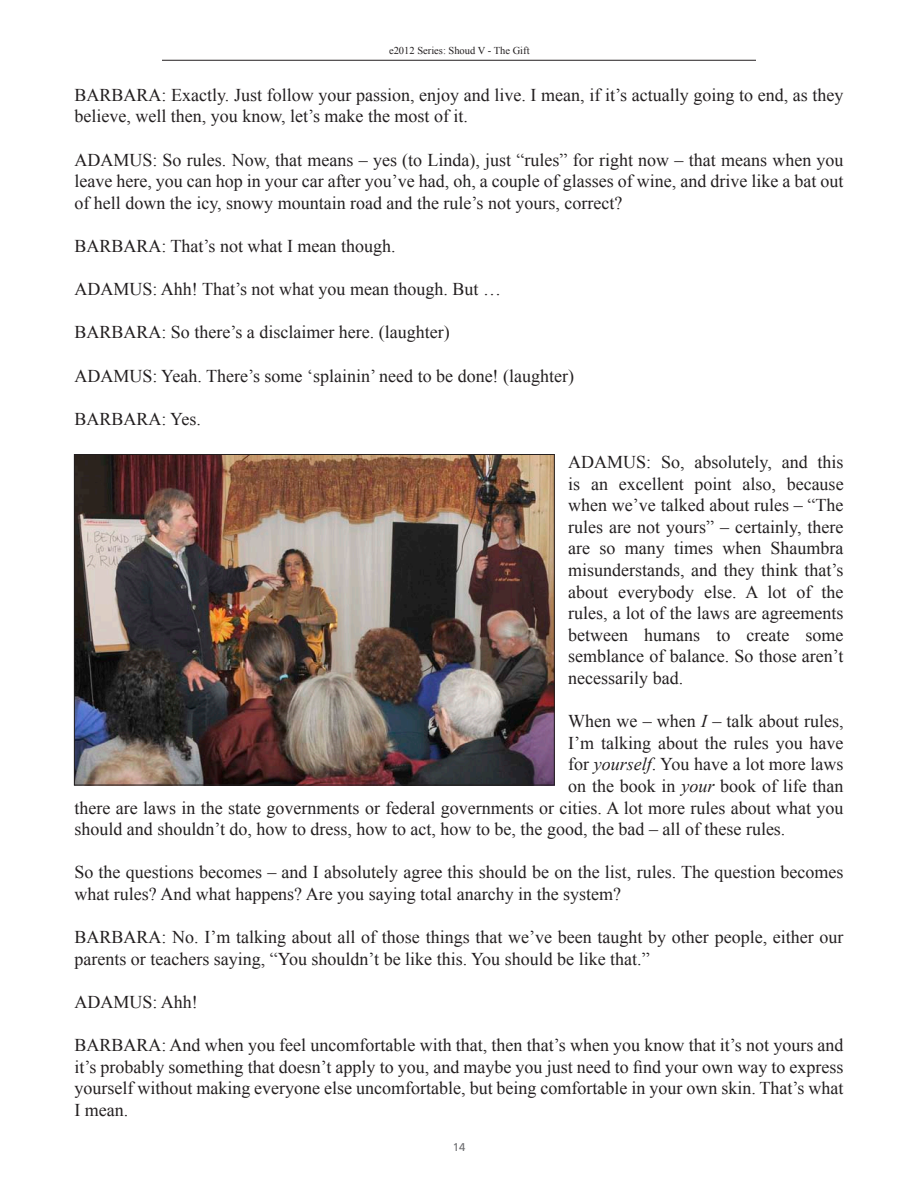
<style>
.page{position:relative;width:918px;height:1188px;background:#fff}
.page>*{position:absolute;margin:0;border:0;box-sizing:border-box;transform-origin:0 0}
.t1{font:18px/21.6px "Times New Roman";color:#231f20}
.t2{font:11.25px "Frutiger";color:#6c6d70}
.t3{font:10.5px "Times New Roman";color:#231f20}
.s1{font-style:italic}
</style>
<div class="page">
<hr style="left:162px;top:60px;width:594px;height:1px;background:#231f20">
<img style="left:76px;top:456px;width:477px;height:327px">
<div style="left:74px;top:454px;width:481px;height:331px;border:1px solid #231f20"></div>
<p class="t3" style="left:389px;top:43px;width:142px">e2012 Series: Shoud V - The Gift</p>
<p class="t1" style="left:74px;top:84px;width:771px">BARBARA: Exactly. Just follow your passion, enjoy and live. I mean, if it’s actually going to end, as they believe, well then, you know, let’s make the most of it.</p>
<p class="t1" style="left:74px;top:148px;width:771px;text-align:justify">ADAMUS: So rules. Now, that means – yes (to Linda), just “rules” for right now – that means when you leave here, you can hop in your car after you’ve had, oh, a couple of glasses of wine, and drive like a bat out of hell down the icy, snowy mountain road and the rule’s not yours, correct?</p>
<p class="t1" style="left:74px;top:235px;width:323px">BARBARA: That’s not what I mean though.</p>
<p class="t1" style="left:74px;top:278px;width:428px">ADAMUS: Ahh! That’s not what you mean though. But …</p>
<p class="t1" style="left:74px;top:321px;width:377px">BARBARA: So there’s a disclaimer here. (laughter)</p>
<p class="t1" style="left:74px;top:364px;width:501px">ADAMUS: Yeah. There’s some ‘splainin’ need to be done! (laughter)</p>
<p class="t1" style="left:74px;top:408px;width:128px">BARBARA: Yes.</p>
<p class="t1" style="left:568px;top:451px;width:277px;text-align:justify">ADAMUS: So, absolutely, and this is an excellent point also, because when we’ve talked about rules – “The rules are not yours” – certainly, there are so many times when Shaumbra misunderstands, and they think that’s about everybody else. A lot of the rules, a lot of the laws are agreements between humans to create some semblance of balance. So those aren’t necessarily bad.</p>
<p class="t1" style="left:568px;top:710px;width:277px">When we – when <span class="s1">I</span> – talk about rules,</p>
<p class="t1" style="left:568px;top:732px;width:277px">I’m talking about the rules you have</p>
<p class="t1" style="left:568px;top:753px;width:277px">for <span class="s1">yourself</span>. You have a lot more laws</p>
<p class="t1" style="left:568px;top:775px;width:277px">on the book in <span class="s1">your</span> book of life than</p>
<p class="t1" style="left:74px;top:796px;width:771px">there are laws in the state governments or federal governments or cities. A lot more rules about what you</p>
<p class="t1" style="left:74px;top:818px;width:713px">should and shouldn’t do, how to dress, how to act, how to be, the good, the bad – all of these rules.</p>
<p class="t1" style="left:74px;top:861px;width:771px">So the questions becomes – and I absolutely agree this should be on the list, rules. The question becomes what rules? And what happens? Are you saying total anarchy in the system?</p>
<p class="t1" style="left:74px;top:926px;width:771px">BARBARA: No. I’m talking about all of those things that we’ve been taught by other people, either our parents or teachers saying, “You shouldn’t be like this. You should be like that.”</p>
<p class="t1" style="left:74px;top:991px;width:125px">ADAMUS: Ahh!</p>
<p class="t1" style="left:74px;top:1034px;width:771px;text-align:justify">BARBARA: And when you feel uncomfortable with that, then that’s when you know that it’s not yours and it’s probably something that doesn’t apply to you, and maybe you just need to find your own way to express yourself without making everyone else uncomfortable, but being comfortable in your own skin. That’s what I mean.</p>
<p class="t2" style="left:453px;top:1141px;width:14px">14</p>
</div>
